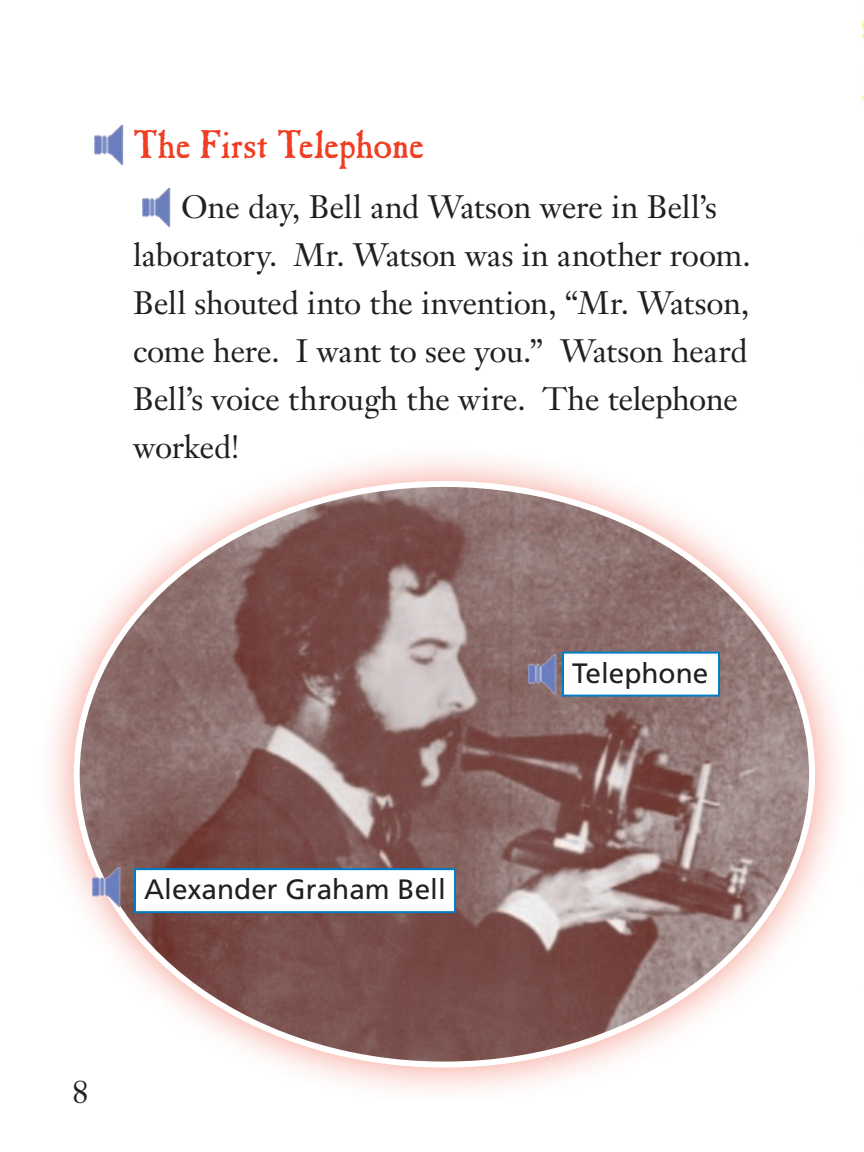
<style>
.page{position:relative;width:864px;height:1152px;background:#fff}
.page>*{position:absolute;margin:0;border:0;box-sizing:border-box;transform-origin:0 0}
.t1{font:40px "Caslon Antique";letter-spacing:-.01em;color:#ef3e22}
.t2{font:32px/48px "Janson Text LT Std";letter-spacing:-.01em;color:#231f20}
.t3{font:28px "Frutiger LT Std";color:#231f20}
</style>
<div class="page">
<img style="left:862px;top:19px;width:2px;height:20px">
<div style="left:33px;top:440px;width:817px;height:663px;background:#ef3e22;opacity:.51"></div>
<img style="left:77px;top:484px;width:735px;height:581px">
<div style="left:135px;top:869px;width:320px;height:43px;background:#fff"></div>
<div style="left:134px;top:868px;width:322px;height:45px;border:2px solid #007ec5"></div>
<div style="left:563px;top:653px;width:156px;height:43px;background:#fff"></div>
<div style="left:562px;top:652px;width:158px;height:45px;border:2px solid #007ec5"></div>
<img style="left:95px;top:125px;width:28px;height:40px">
<img style="left:528px;top:655px;width:29px;height:39px">
<img style="left:92px;top:868px;width:28px;height:40px">
<img style="left:143px;top:188px;width:28px;height:39px">
<p class="t1" style="left:133px;top:121px;width:293px">The First Telephone</p>
<p class="t2" style="left:133px;top:182px;width:619px;text-indent:48px">One day, Bell and Watson were in Bell’s laboratory. Mr. Watson was in another room.<br>Bell shouted into the invention, “Mr. Watson, come here. I want to see you.” Watson heard Bell’s voice through the wire. The telephone worked!</p>
<p class="t3" style="left:144px;top:873px;width:303px">Alexander Graham Bell</p>
<p class="t2" style="left:72px;top:1068px;width:18px">8</p>
<p class="t3" style="left:572px;top:656px;width:138px">Telephone</p>
</div>
